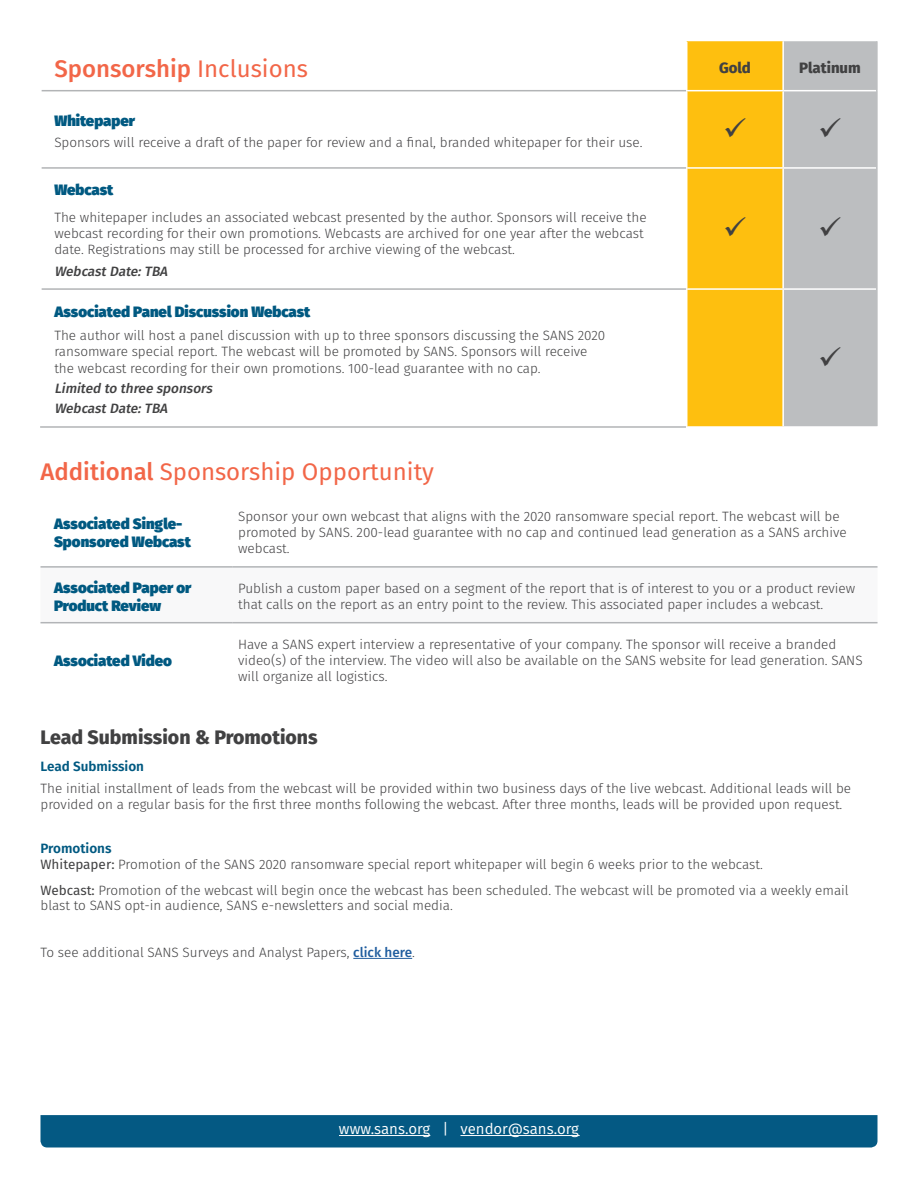
<style>
.page{position:relative;width:918px;height:1188px;background:#fff}
.page>*{position:absolute;margin:0;border:0;box-sizing:border-box;transform-origin:0 0}
.t1{font:24px "Fira Sans";color:#f26648}
.t2{font:500 24px "Fira Sans";color:#f26648}
.t3{font:800 19.5px "Fira Sans";color:#414142}
.t4{font:900 15px/18px "Fira Sans";color:#005981}
.t5{font:15px "Fira Sans";color:#fff}
.t6{font:800 15px "Fira Sans";color:#414142}
.t7{font:300 13.5px/16.2px "Fira Sans";color:#414042}
.t8{font:300 13.5px/16.2px "Fira Sans";color:#414142}
.t9{font:italic 500 13.5px "Fira Sans";color:#414142}
.t10{font:600 13.5px "Fira Sans";color:#005981}
.s1{font-weight:400}
.s2{font-weight:500}
.s3{color:#414042}
.s4{font-weight:500;color:#215e9f}
</style>
<div class="page">
<div style="left:40px;top:1115px;width:838px;height:33px;background:#045983"></div>
<hr style="left:339px;top:1135px;width:91px;height:1px;background:#fff">
<hr style="left:460px;top:1135px;width:120px;height:1px;background:#fff">
<hr style="left:353px;top:958px;width:59px;height:1px;background:#215e9f">
<hr style="left:876px;top:91px;width:2px;height:77px;background:#bcbec0">
<hr style="left:876px;top:168px;width:2px;height:121px;background:#bcbec0">
<hr style="left:876px;top:289px;width:2px;height:137px;background:#bcbec0">
<hr style="left:42px;top:167px;width:644px;height:2px;background:#b2b4b6">
<hr style="left:42px;top:288px;width:644px;height:2px;background:#b2b4b6">
<hr style="left:40px;top:426px;width:646px;height:2px;background:#b2b4b6">
<hr style="left:876px;top:41px;width:2px;height:50px;background:#bcbec0">
<hr style="left:42px;top:90px;width:644px;height:1px;background:#b2b4b6">
<svg style="left:41px;top:621px;width:836px;height:1px"></svg>
<hr style="left:40px;top:566px;width:192px;height:2px;background:#b2b4b7">
<hr style="left:232px;top:566px;width:646px;height:2px;background:#b2b4b7">
<hr style="left:40px;top:622px;width:192px;height:1px;background:#b2b4b7">
<hr style="left:232px;top:622px;width:646px;height:1px;background:#b2b4b7">
<svg style="left:687px;top:41px;width:190px;height:386px;background:#dec06a"></svg>
<p class="t2" style="left:54px;top:50px;width:255px">Sponsorship <span class="s1">Inclusions</span></p>
<p class="t6" style="left:719px;top:55px;width:33px">Gold</p>
<p class="t6" style="left:799px;top:55px;width:63px">Platinum</p>
<p class="t4" style="left:54px;top:110px;width:82px">Whitepaper</p>
<p class="t7" style="left:54px;top:134px;width:590px">Sponsors will receive a draft of the paper for review and a final, branded whitepaper for their use.</p>
<p class="t4" style="left:54px;top:180px;width:61px">Webcast</p>
<p class="t7" style="left:54px;top:209px;width:594px">The whitepaper includes an associated webcast presented by the author. Sponsors will receive the webcast recording for their own promotions. Webcasts are archived for one year after the webcast date. Registrations may still be processed for archive viewing of the webcast.</p>
<p class="t9" style="left:54px;top:260px;width:118px">WebcastDate:TBA</p>
<p class="t4" style="left:54px;top:301px;width:258px">Associated Panel Discussion Webcast</p>
<p class="t8" style="left:54px;top:327px;width:553px">The author will host a panel discussion with up to three sponsors discussing the SANS 2020 ransomware special report. The webcast will be promoted by SANS. Sponsors will receive the webcast recording for their own promotions. 100-lead guarantee with no cap.</p>
<p class="t9" style="left:54px;top:378px;width:163px">Limited to three sponsors</p>
<p class="t9" style="left:54px;top:398px;width:118px">WebcastDate:TBA</p>
<p class="t1" style="left:40px;top:453px;width:395px"><span class="s2">Additional</span> Sponsorship Opportunity</p>
<p class="t4" style="left:54px;top:513px;width:138px">Associated Single-<br>Sponsored Webcast</p>
<p class="t7" style="left:238px;top:508px;width:610px">Sponsor your own webcast that aligns with the 2020 ransomware special report. The webcast will be promoted by SANS. 200-lead guarantee with no cap and continued lead generation as a SANS archive webcast.</p>
<p class="t4" style="left:54px;top:577px;width:139px">Associated Paper or<br>Product Review</p>
<p class="t7" style="left:238px;top:580px;width:619px">Publish a custom paper based on a segment of the report that is of interest to you or a product review that calls on the report as an entry point to the review. This associated paper includes a webcast.</p>
<p class="t4" style="left:54px;top:650px;width:120px">Associated Video</p>
<p class="t7" style="left:238px;top:636px;width:626px">Have a SANS expert interview a representative of your company. The sponsor will receive a branded video(s) of the interview. The video will also be available on the SANS website for lead generation. SANS will organize all logistics.</p>
<p class="t3" style="left:40px;top:720px;width:279px">Lead Submission &amp; Promotions</p>
<p class="t10" style="left:40px;top:756px;width:105px">Lead Submission</p>
<p class="t7" style="left:40px;top:780px;width:812px">The initial installment of leads from the webcast will be provided within two business days of the live webcast. Additional leads will be provided on a regular basis for the first three months following the webcast. After three months, leads will be provided upon request.</p>
<p class="t10" style="left:40px;top:837px;width:73px">Promotions</p>
<p class="t8" style="left:40px;top:856px;width:724px"><span class="s1">Whitepaper:</span> Promotion of the <span class="s3">SANS 2020 ransomware special report</span> whitepaper will begin 6 weeks prior to the webcast.</p>
<p class="t8" style="left:40px;top:882px;width:810px;line-height:15px"><span class="s1">Webcast:</span> Promotion of the webcast will begin once the webcast has been scheduled. The webcast will be promoted via a weekly email blast to SANS opt-in audience, SANS e-newsletters and social media.</p>
<p class="t8" style="left:40px;top:944px;width:376px">To see additional SANS Surveys and Analyst Papers, <span class="s4">click here</span>.</p>
<p class="t5" style="left:339px;top:1118px;width:242px">www.sans.org | vendor@sans.org</p>
</div>
